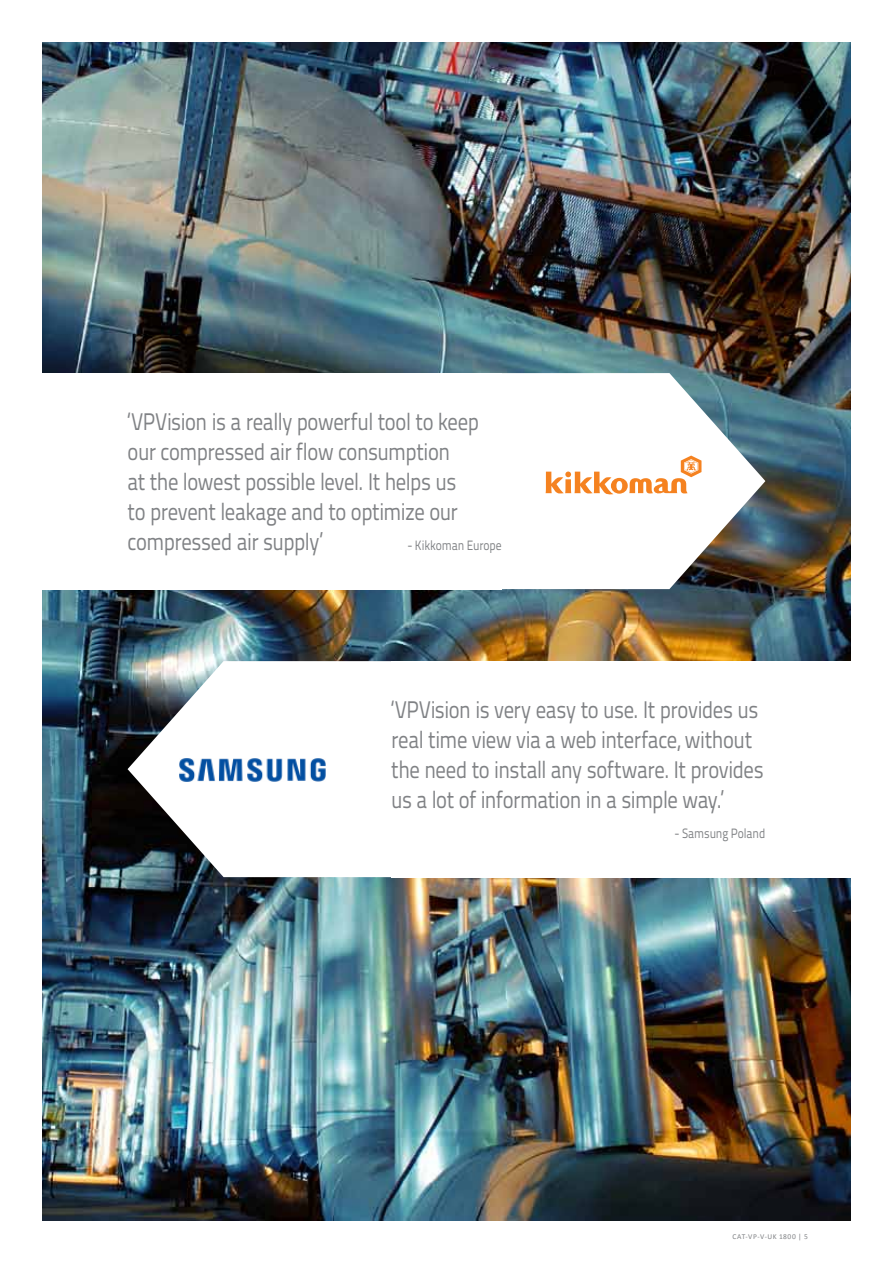
<style>
.page{position:relative;width:893px;height:1263px;background:#fff}
.page>*{position:absolute;margin:0;border:0;box-sizing:border-box;transform-origin:0 0}
.t1{font:24px/30px "Titillium Text 14 L 400 wt";letter-spacing:-.02em;color:#808285;scale:.86 1}
.t2{font:13.5px "Titillium Text 14 L 400 wt";letter-spacing:-.005em;color:#808285;scale:.86 1}
.t3{font:7.5px "Calibri";letter-spacing:.075em;color:#808285}
</style>
<div class="page">
<img style="left:43px;top:43px;width:807px;height:1177px">
<svg style="left:502px;top:373px;width:263px;height:216px"></svg>
<div style="left:43px;top:373px;width:459px;height:216px;background:#fff"></div>
<svg style="left:128px;top:661px;width:263px;height:216px"></svg>
<div style="left:391px;top:661px;width:459px;height:216px;background:#fff"></div>
<svg style="left:546px;top:456px;width:155px;height:39px"></svg>
<img style="left:179px;top:758px;width:146px;height:23px">
<p class="t1" style="left:128px;top:407px;width:410px">‘VPVision is a really powerful tool to keep our compressed air flow consumption<br>at the lowest possible level. It helps us to prevent leakage and to optimize our compressed air supply’</p>
<p class="t2" style="left:407px;top:537px;width:111px">- Kikkoman Europe</p>
<p class="t1" style="left:391px;top:695px;width:435px">‘VPVision is very easy to use. It provides us real time view via a web interface, without the need to install any software. It provides us a lot of information in a simple way.’</p>
<p class="t2" style="left:674px;top:825px;width:107px">- Samsung Poland</p>
<p class="t3" style="left:732px;top:1231px;width:77px">CAT-VP-V-UK 1800 | 5</p>
</div>
